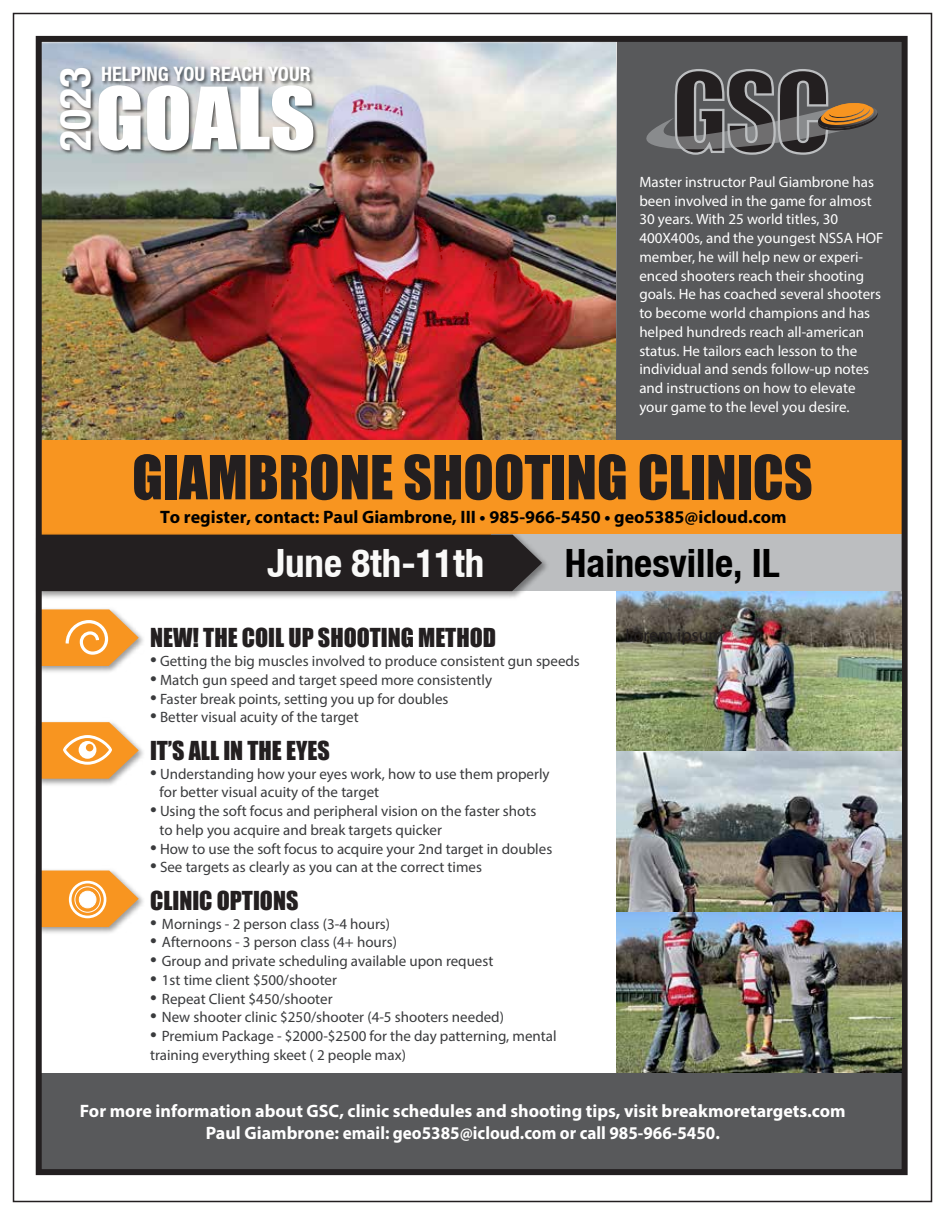
<style>
.page{position:relative;width:945px;height:1215px;background:#fff}
.page>*{position:absolute;margin:0;border:0;box-sizing:border-box;transform-origin:0 0}
.t1{font:79.35px "Impact";color:#fff;scale:1.11 1}
.t2{font:56.1px "Impact";color:#231f20}
.t3{font:700 condensed 43.65px "Helvetica Neue LT";color:#fff}
.t4{font:700 condensed 39px "Helvetica Neue LT";color:#000}
.t5{font:700 condensed 39px "Helvetica Neue LT";color:#f9f9f8}
.t6{font:24px "Impact";color:#231f20}
.t7{font:700 condensed 19.8px "Helvetica Neue LT";color:#fff}
.t8{font:700 18px/22.5px "Myriad Pro";color:#fff;text-align:center}
.t9{font:700 18px "Myriad Pro";color:#000}
.t10{font:18px "Myriad Pro";color:#231f20}
.t11{font:15px/18.8px "Myriad Pro";color:#3a3b3d}
.t12{font:15px/18.8px "Myriad Pro";color:#fff}
.s1{font-size:24px}
</style>
<div class="page">
<div style="left:13px;top:13px;width:919px;height:1189px;background:#fff;border:2px solid #231f20"></div>
<img style="left:43px;top:43px;width:573px;height:397px">
<div style="left:38px;top:1073px;width:866px;height:98px;background:#58595b"></div>
<div style="left:616px;top:43px;width:285px;height:397px;background:#58595b"></div>
<div style="left:39px;top:440px;width:864px;height:98px;background:#f89520"></div>
<div style="left:492px;top:535px;width:411px;height:56px;background:#bcbec0"></div>
<img style="left:35px;top:530px;width:517px;height:71px">
<div style="left:43px;top:535px;width:499px;height:56px;background:#231f20"></div>
<svg style="left:646px;top:69px;width:233px;height:86px;background:#605c59"></svg>
<img style="left:35px;top:605px;width:108px;height:71px">
<svg style="left:43px;top:609px;width:96px;height:57px"></svg>
<img style="left:35px;top:866px;width:108px;height:71px">
<svg style="left:43px;top:871px;width:96px;height:56px;background:#f5a64a"></svg>
<img style="left:35px;top:717px;width:108px;height:72px">
<svg style="left:43px;top:722px;width:96px;height:57px"></svg>
<img style="left:50px;top:61px;width:272px;height:121px">
<div style="left:79px;top:891px;width:17px;height:17px;background:#fff;border-radius:50%"></div>
<div style="left:79px;top:891px;width:17px;height:17px;border:1px solid #fff;border-radius:50%"></div>
<div style="left:74px;top:886px;width:27px;height:27px;border:1px solid #fff;border-radius:50%"></div>
<div style="left:69px;top:881px;width:37px;height:37px;border:3px solid #fff;border-radius:50%"></div>
<div style="left:36px;top:36px;width:872px;height:1139px;border:6px solid #231f20"></div>
<img style="left:617px;top:591px;width:285px;height:482px">
<h3 class="t7" style="left:101px;top:62px;width:211px">HELPING YOU REACH YOUR</h3>
<h3 class="t3" style="left:49px;top:151px;width:85px;rotate:-90deg">2023</h3>
<h1 class="t1" style="left:95px;top:57px;width:200px">GOALS</h1>
<p class="t12" style="left:639px;top:172px;width:246px">Master instructor Paul Giambrone has been involved in the game for almost 30 years. With 25 world titles, 30<br>400X400s, and the youngest NSSA HOF member, he will help new or experi&shy;enced shooters reach their shooting goals. He has coached several shooters to become world champions and has helped hundreds reach all-american status. He tailors each lesson to the individual and sends follow-up notes and instructions on how to elevate your game to the level you desire.</p>
<h2 class="t2" style="left:132px;top:434px;width:682px">GIAMBRONE SHOOTING CLINICS</h2>
<p class="t9" style="left:160px;top:506px;width:628px">To register, contact: Paul Giambrone, III • 985-966-5450 • geo5385@icloud.com</p>
<h3 class="t5" style="left:267px;top:540px;width:219px">June 8th-11th</h3>
<h3 class="t4" style="left:565px;top:540px;width:216px">Hainesville, IL</h3>
<h3 class="t6" style="left:150px;top:619px;width:347px">NEW! THE COIL UP SHOOTING METHOD</h3>
<p class="t11" style="left:150px;top:652px;width:431px"><span class="s1">•</span> Getting the big muscles involved to produce consistent gun speeds</p>
<p class="t11" style="left:150px;top:670px;width:344px"><span class="s1">•</span> Match gun speed and target speed more consistently</p>
<p class="t11" style="left:150px;top:689px;width:300px"><span class="s1">•</span> Faster break points, setting you up for doubles</p>
<p class="t11" style="left:150px;top:708px;width:210px"><span class="s1">•</span> Better visual acuity of the target</p>
<h3 class="t6" style="left:150px;top:732px;width:181px">IT’S ALL IN THE EYES</h3>
<p class="t11" style="left:160px;top:764px;width:391px;text-indent:-10px"><span class="s1">•</span> Understanding how your eyes work, how to use them properly for better visual acuity of the target</p>
<p class="t11" style="left:160px;top:802px;width:378px;text-indent:-10px"><span class="s1">•</span> Using the soft focus and peripheral vision on the faster shots to help you acquire and break targets quicker</p>
<p class="t11" style="left:150px;top:839px;width:404px"><span class="s1">•</span> How to use the soft focus to acquire your 2nd target in doubles</p>
<p class="t11" style="left:150px;top:858px;width:334px"><span class="s1">•</span> See targets as clearly as you can at the correct times</p>
<h3 class="t6" style="left:150px;top:882px;width:150px">CLINIC OPTIONS</h3>
<p class="t11" style="left:150px;top:914px;width:242px"><span class="s1">•</span> Mornings - 2 person class (3-4 hours)</p>
<p class="t11" style="left:150px;top:933px;width:248px"><span class="s1">•</span> Afternoons - 3 person class (4+ hours)</p>
<p class="t11" style="left:150px;top:952px;width:345px"><span class="s1">•</span> Group and private scheduling available upon request</p>
<p class="t11" style="left:150px;top:970px;width:188px"><span class="s1">•</span> 1st time client $500/shooter</p>
<p class="t11" style="left:150px;top:989px;width:184px"><span class="s1">•</span> Repeat Client $450/shooter</p>
<p class="t11" style="left:150px;top:1008px;width:355px"><span class="s1">•</span> New shooter clinic $250/shooter (4-5 shooters needed)</p>
<p class="t11" style="left:150px;top:1027px;width:408px"><span class="s1">•</span> Premium Package - $2000-$2500 for the day patterning, mental training everything skeet ( 2 people max)</p>
<p class="t10" style="left:625px;top:624px;width:100px">Lorem ipsum</p>
<p class="t8" style="left:80px;top:1099px;width:767px">For more information about GSC, clinic schedules and shooting tips, visit breakmoretargets.com<br>Paul Giambrone: email: geo5385@icloud.com or call 985-966-5450.</p>
</div>
